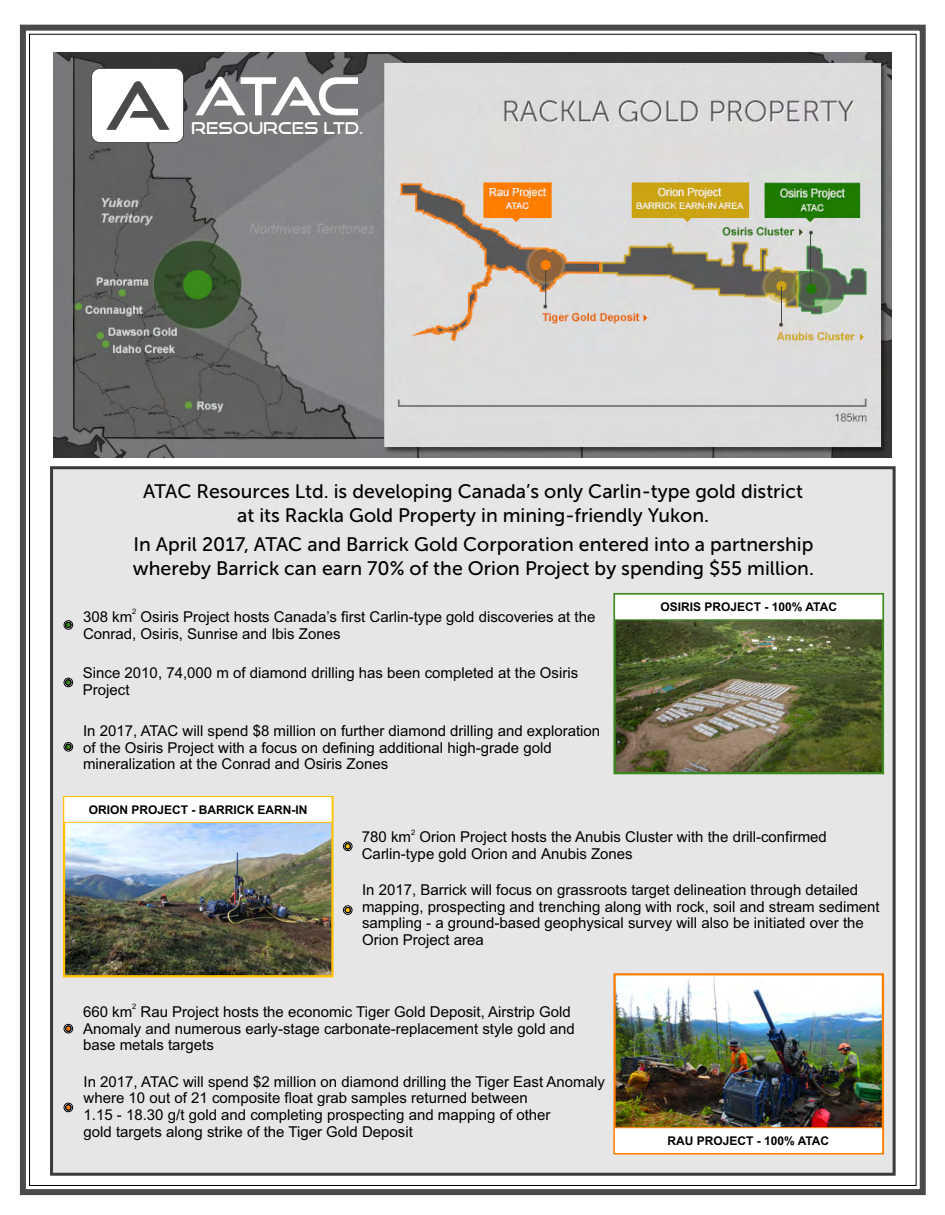
<style>
.page{position:relative;width:945px;height:1215px;background:#fff}
.page>*{position:absolute;margin:0;border:0;box-sizing:border-box;transform-origin:0 0}
.t1{font:66px "Good Times Rg";color:#4b494a}
.t2{font:52.35px "Good Times Rg";color:#fff}
.t3{font:19.5px/23.4px "Museo Sans 500";color:#000;text-align:center}
.t4{font:16.35px "Good Times Rg";color:#fff}
.t5{font:15px/16.8px "Arial";color:#000}
.t6{font:700 12px "Arial";color:#000}
.t7{font:7.5px "Arial";color:#000}
</style>
<div class="page">
<div style="left:20px;top:25px;width:906px;height:1170px;border:6px solid #4b494a"></div>
<div style="left:29px;top:34px;width:887px;height:1152px;background:#fff;border:1px solid #000"></div>
<img style="left:54px;top:53px;width:838px;height:404px">
<div style="left:91px;top:68px;width:93px;height:75px;background:#fff;border:1px solid #4b494a;border-radius:8px"></div>
<div style="left:50px;top:466px;width:846px;height:710px;background:#e6e6e6;border:3px solid #3b3b3b"></div>
<div style="left:763px;top:130px;width:90px;height:23px;background:#dddbdc"></div>
<img style="left:616px;top:620px;width:265px;height:151px">
<div style="left:613px;top:593px;width:271px;height:181px;border:2px solid #39891c"></div>
<img style="left:66px;top:823px;width:265px;height:151px">
<div style="left:63px;top:796px;width:271px;height:181px;border:2px solid #ffc000"></div>
<img style="left:616px;top:976px;width:265px;height:151px">
<div style="left:613px;top:973px;width:271px;height:182px;border:2px solid #ff7e00"></div>
<svg style="left:63px;top:620px;width:10px;height:10px"></svg>
<svg style="left:63px;top:677px;width:10px;height:11px"></svg>
<svg style="left:63px;top:742px;width:10px;height:10px"></svg>
<svg style="left:343px;top:841px;width:10px;height:10px"></svg>
<svg style="left:343px;top:905px;width:10px;height:10px"></svg>
<svg style="left:63px;top:1024px;width:10px;height:10px"></svg>
<svg style="left:63px;top:1102px;width:10px;height:10px"></svg>
<div style="left:614px;top:594px;width:269px;height:26px;background:#fff"></div>
<div style="left:63px;top:796px;width:270px;height:27px;background:#fff;border:1px solid #ffc000"></div>
<div style="left:614px;top:1127px;width:269px;height:27px;background:#fff;border:1px solid #ff7e00"></div>
<h1 class="t1" style="left:105px;top:77px;width:67px">A</h1>
<h2 class="t2" style="left:195px;top:73px;width:167px">ATAC</h2>
<p class="t4" style="left:191px;top:121px;width:174px">RESOURCES LTD.</p>
<h3 class="t3" style="left:143px;top:482px;width:662px">ATAC Resources Ltd. is developing Canada’s only Carlin-type gold district at its Rackla Gold Property in mining-friendly Yukon.</h3>
<h3 class="t3" style="left:133px;top:535px;width:682px;text-align:left">In April 2017, ATAC and Barrick Gold Corporation entered into a partnership whereby Barrick can earn 70% of the Orion Project by spending $55 million.</h3>
<p class="t7" style="left:132px;top:609px;width:6px">2</p>
<p class="t5" style="left:83px;top:610px;width:514px">308 km Osiris Project hosts Canada’s first Carlin-type gold discoveries at the<br>Conrad, Osiris, Sunrise and Ibis Zones</p>
<p class="t5" style="left:83px;top:666px;width:497px">Since 2010, 74,000 m of diamond drilling has been completed at the Osiris<br>Project</p>
<p class="t5" style="left:83px;top:724px;width:519px">In 2017, ATAC will spend $8 million on further diamond drilling and exploration of the Osiris Project with a focus on defining additional high-grade gold mineralization at the Conrad and Osiris Zones</p>
<p class="t6" style="left:661px;top:602px;width:178px">OSIRIS PROJECT - 100% ATAC</p>
<p class="t6" style="left:89px;top:805px;width:220px">ORION PROJECT - BARRICK EARN-IN</p>
<p class="t7" style="left:411px;top:829px;width:6px">2</p>
<p class="t5" style="left:362px;top:830px;width:467px">780 km Orion Project hosts the Anubis Cluster with the drill-confirmed<br>Carlin-type gold Orion and Anubis Zones</p>
<p class="t5" style="left:362px;top:883px;width:519px">In 2017, Barrick will focus on grassroots target delineation through detailed mapping, prospecting and trenching along with rock, soil and stream sediment sampling - a ground-based geophysical survey will also be initiated over the Orion Project area</p>
<p class="t7" style="left:132px;top:1004px;width:6px">2</p>
<p class="t5" style="left:83px;top:1004px;width:493px">660 km Rau Project hosts the economic Tiger Gold Deposit, Airstrip Gold<br>Anomaly and numerous early-stage carbonate-replacement style gold and base metals targets</p>
<p class="t5" style="left:84px;top:1074px;width:523px">In 2017, ATAC will spend $2 million on diamond drilling the Tiger East Anomaly where 10 out of 21 composite float grab samples returned between<br>1.15 - 18.30 g/t gold and completing prospecting and mapping of other<br>gold targets along strike of the Tiger Gold Deposit</p>
<p class="t6" style="left:667px;top:1136px;width:163px">RAU PROJECT - 100% ATAC</p>
</div>
